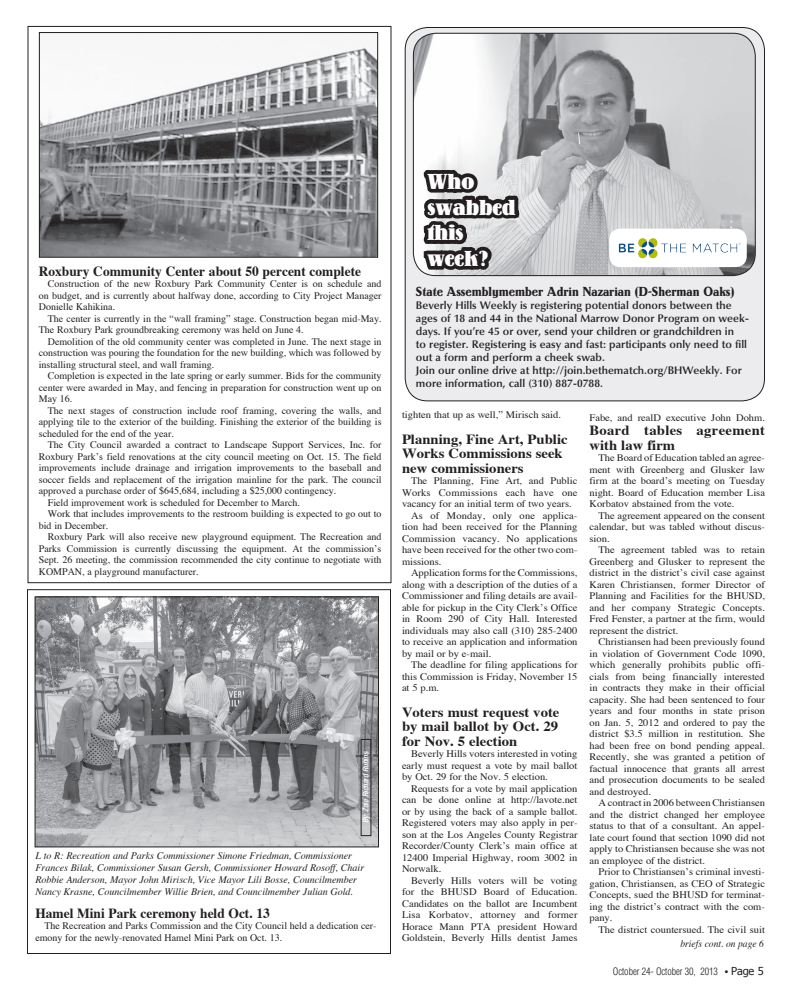
<style>
.page{position:relative;width:792px;height:1008px;background:#fff}
.page>*{position:absolute;margin:0;border:0;box-sizing:border-box;transform-origin:0 0}
.t1{font:500 21.4px/25.7px "Lo Type";color:#fff}
.t2{font:700 14px/14.4px "Times";color:#231f20;scale:1.05 1}
.t3{font:700 14px "Times";color:#231f20;scale:.96 1}
.t4{font:700 14px/14.4px "Times";letter-spacing:.02em;color:#231f20;scale:1.05 1}
.t5{font:13px "Lo Type";color:#231f20}
.t6{font:600 11px/13px "Optima";color:#231f20}
.t7{font:10px/11.5px "Times";color:#231f20;text-align:justify;scale:1.05 1}
.t8{font:10px/11.5px "Times";color:#231f20;text-align:justify}
.t9{font:italic 10px/12px "Times";color:#231f20}
.t10{font:300 condensed 10px "Helvetica";letter-spacing:-.01em;color:#231f20}
.t11{font:italic 10px "Times";color:#231f20;scale:.95 1}
.t12{font:italic 500 condensed 8px "Helvetica Neue";color:#fff}
.s1{font-family:"Times";font-weight:400;font-stretch:normal}
.s2{font-family:"Tahoma";font-weight:400;font-stretch:normal;font-size:11px}
</style>
<div class="page">
<div style="left:405px;top:28px;width:359px;height:373px;background:#ececee;border-radius:22px"></div>
<img style="left:413px;top:33px;width:342px;height:243px">
<div style="left:413px;top:33px;width:343px;height:243px;border:1px solid #231f20;border-radius:22px"></div>
<svg style="left:417px;top:80px;width:106px;height:197px"></svg>
<img style="left:609px;top:229px;width:138px;height:38px">
<div style="left:27px;top:589px;width:364px;height:365px;border:1px solid #231f20"></div>
<img style="left:37px;top:598px;width:340px;height:247px">
<div style="left:35px;top:596px;width:344px;height:251px;border:1px solid #231f20"></div>
<div style="left:361px;top:739px;width:10px;height:97px;border:1px solid #231f20"></div>
<img style="left:41px;top:46px;width:335px;height:210px">
<div style="left:39px;top:32px;width:339px;height:226px;border:1px solid #231f20"></div>
<h2 class="t3" style="left:39px;top:262px;width:337px">Roxbury Community Center about 50 percent complete</h2>
<p class="t8" style="left:39px;top:279px;width:344px;text-indent:9px">Construction of the new Roxbury Park Community Center is on schedule and on budget, and is currently about halfway done, according to City Project Manager Donielle Kahikina.</p>
<p class="t8" style="left:39px;top:313px;width:344px;text-indent:9px">The center is currently in the “wall framing” stage. Construction began mid-May.<br>The Roxbury Park groundbreaking ceremony was held on June 4.</p>
<p class="t8" style="left:39px;top:336px;width:344px;text-indent:9px">Demolition of the old community center was completed in June. The next stage in construction was pouring the foundation for the new building, which was followed by installing structural steel, and wall framing.</p>
<p class="t8" style="left:39px;top:371px;width:344px;text-indent:9px">Completion is expected in the late spring or early summer. Bids for the community center were awarded in May, and fencing in preparation for construction went up on May 16.</p>
<p class="t8" style="left:39px;top:405px;width:344px;text-indent:9px">The next stages of construction include roof framing, covering the walls, and applying tile to the exterior of the building. Finishing the exterior of the building is scheduled for the end of the year.</p>
<p class="t8" style="left:48px;top:440px;width:335px">The City Council awarded a contract to Landscape Support Services, Inc. for</p>
<p class="t8" style="left:39px;top:451px;width:344px">Roxbury Park’s field renovations at the city council meeting on Oct. 15. The field</p>
<p class="t8" style="left:39px;top:463px;width:344px">improvements include drainage and irrigation improvements to the baseball and</p>
<p class="t8" style="left:39px;top:474px;width:344px">soccer fields and replacement of the irrigation mainline for the park. The council</p>
<p class="t8" style="left:39px;top:486px;width:299px">approved a purchase order of $645,684, including a $25,000 contingency.</p>
<p class="t8" style="left:48px;top:497px;width:254px">Field improvement work is scheduled for December to March.</p>
<p class="t8" style="left:48px;top:509px;width:335px">Work that includes improvements to the restroom building is expected to go out to</p>
<p class="t8" style="left:39px;top:520px;width:71px">bid in December.</p>
<p class="t8" style="left:48px;top:532px;width:335px">Roxbury Park will also receive new playground equipment. The Recreation and</p>
<p class="t8" style="left:39px;top:543px;width:344px">Parks Commission is currently discussing the equipment. At the commission’s</p>
<p class="t8" style="left:39px;top:555px;width:344px">Sept. 26 meeting, the commission recommended the city continue to negotiate with</p>
<p class="t8" style="left:39px;top:566px;width:161px">KOMPAN, a playground manufacturer.</p>
<p class="t12" style="left:361px;top:823px;width:75px;rotate:-90deg">By:ZaleRichardRubins</p>
<p class="t9" style="left:35px;top:851px;width:330px">L to R: Recreation and Parks Commissioner Simone Friedman, Commissioner Frances Bilak, Commissioner Susan Gersh, Commissioner Howard Rosoff, Chair Robbie Anderson, Mayor John Mirisch, Vice Mayor Lili Bosse, Councilmember Nancy Krasne, Councilmember Willie Brien, and Councilmember Julian Gold.</p>
<h2 class="t3" style="left:35px;top:904px;width:246px">Hamel Mini Park ceremony held Oct. 13</h2>
<p class="t8" style="left:35px;top:921px;width:343px;text-indent:9px">The Recreation and Parks Commission and the City Council held a dedication cer&shy;emony for the newly-renovated Hamel Mini Park on Oct. 13.</p>
<h1 class="t1" style="left:427px;top:168px;width:90px">Who swabbed this week?</h1>
<h3 class="t5" style="left:416px;top:284px;width:320px">State Assemblymember Adrin Nazarian (D-Sherman Oaks)</h3>
<p class="t6" style="left:416px;top:298px;width:335px">Beverly Hills Weekly is registering potential donors between the ages of 18 and 44 in the National Marrow Donor Program on week&shy;days. If you’re 45 or over, send your children or grandchildren in<br>to register. Registering is easy and fast: participants only need to fill out a form and perform a cheek swab.<br>Join our online drive at http://join.bethematch.org/BHWeekly. For more information, call (310) 887-0788.</p>
<p class="t7" style="left:402px;top:409px;width:153px">tighten that up as well,” Mirisch said.</p>
<h2 class="t2" style="left:402px;top:432px;width:159px">Planning, Fine Art, Public<br>Works Commissions seek new commissioners</h2>
<p class="t7" style="left:411px;top:476px;width:160px">The Planning, Fine Art, and Public</p>
<p class="t7" style="left:402px;top:487px;width:169px">Works Commissions each have one</p>
<p class="t7" style="left:402px;top:499px;width:163px">vacancy for an initial term of two years.</p>
<p class="t7" style="left:411px;top:510px;width:160px">As of Monday, only one applica-</p>
<p class="t7" style="left:402px;top:522px;width:169px">tion had been received for the Planning</p>
<p class="t7" style="left:402px;top:533px;width:169px">Commission vacancy. No applications</p>
<p class="t7" style="left:402px;top:545px;width:169px">have been received for the other two com-</p>
<p class="t7" style="left:402px;top:556px;width:39px">missions.</p>
<p class="t7" style="left:411px;top:568px;width:160px">Application forms for the Commissions,</p>
<p class="t7" style="left:402px;top:579px;width:169px">along with a description of the duties of a</p>
<p class="t7" style="left:402px;top:591px;width:169px">Commissioner and filing details are avail-</p>
<p class="t7" style="left:402px;top:602px;width:169px">able for pickup in the City Clerk’s Office</p>
<p class="t7" style="left:402px;top:614px;width:169px">in Room 290 of City Hall. Interested</p>
<p class="t7" style="left:402px;top:625px;width:169px">individuals may also call (310) 285-2400</p>
<p class="t7" style="left:402px;top:637px;width:169px">to receive an application and information</p>
<p class="t7" style="left:402px;top:648px;width:87px">by mail or by e-mail.</p>
<p class="t7" style="left:411px;top:660px;width:160px">The deadline for filing applications for</p>
<p class="t7" style="left:402px;top:671px;width:169px">this Commission is Friday, November 15</p>
<p class="t7" style="left:402px;top:683px;width:37px">at 5 p.m.</p>
<h2 class="t2" style="left:402px;top:706px;width:151px;text-align:justify">Voters must request vote by mail ballot by Oct. 29 for Nov. 5 election</h2>
<p class="t7" style="left:402px;top:749px;width:169px;text-indent:9px">Beverly Hills voters interested in voting early must request a vote by mail ballot by Oct. 29 for the Nov. 5 election.</p>
<p class="t7" style="left:402px;top:783px;width:169px;text-indent:9px">Requests for a vote by mail application can be done online at http://lavote.net or by using the back of a sample ballot.<br>Registered voters may also apply in per&shy;son at the Los Angeles County Registrar Recorder/County Clerk’s main office at 12400 Imperial Highway, room 3002 in Norwalk.</p>
<p class="t7" style="left:402px;top:875px;width:169px;text-indent:9px">Beverly Hills voters will be voting for the BHUSD Board of Education.<br>Candidates on the ballot are Incumbent Lisa Korbatov, attorney and former Horace Mann PTA president Howard Goldstein, Beverly Hills dentist James</p>
<p class="t7" style="left:590px;top:412px;width:169px">Fabe, and realD executive John Dohm.</p>
<h2 class="t4" style="left:589px;top:424px;width:169px">Board tables agreement with law firm</h2>
<p class="t7" style="left:590px;top:453px;width:169px;text-indent:9px">The Board of Education tabled an agree&shy;ment with Greenberg and Glusker law firm at the board’s meeting on Tuesday night. Board of Education member Lisa Korbatov abstained from the vote.</p>
<p class="t7" style="left:590px;top:510px;width:169px;text-indent:9px">The agreement appeared on the consent calendar, but was tabled without discus&shy;sion.</p>
<p class="t7" style="left:590px;top:545px;width:169px;text-indent:9px">The agreement tabled was to retain Greenberg and Glusker to represent the district in the district’s civil case against Karen Christiansen, former Director of Planning and Facilities for the BHUSD, and her company Strategic Concepts.<br>Fred Fenster, a partner at the firm, would represent the district.</p>
<p class="t7" style="left:590px;top:637px;width:169px;text-indent:9px">Christiansen had been previously found in violation of Government Code 1090, which generally prohibits public offi&shy;cials from being financially interested in contracts they make in their official capacity. She had been sentenced to four years and four months in state prison on Jan. 5, 2012 and ordered to pay the district $3.5 million in restitution. She had been free on bond pending appeal.<br>Recently, she was granted a petition of factual innocence that grants all arrest and prosecution documents to be sealed and destroyed.</p>
<p class="t7" style="left:590px;top:798px;width:169px;text-indent:9px">A contract in 2006 between Christiansen and the district changed her employee status to that of a consultant. An appel&shy;late court found that section 1090 did not apply to Christiansen because she was not an employee of the district.</p>
<p class="t7" style="left:590px;top:867px;width:169px;text-indent:9px">Prior to Christiansen’s criminal investi&shy;gation, Christiansen, as CEO of Strategic Concepts, sued the BHUSD for terminat&shy;ing the district’s contract with the com&shy;pany.</p>
<p class="t7" style="left:598px;top:924px;width:160px">The district countersued. The civil suit</p>
<p class="t11" style="left:680px;top:937px;width:89px">briefs cont. on page 6</p>
<p class="t10" style="left:613px;top:965px;width:153px">October 24- October 30, 2013 <span class="s1">•</span> <span class="s2">Page 5</span></p>
</div>
